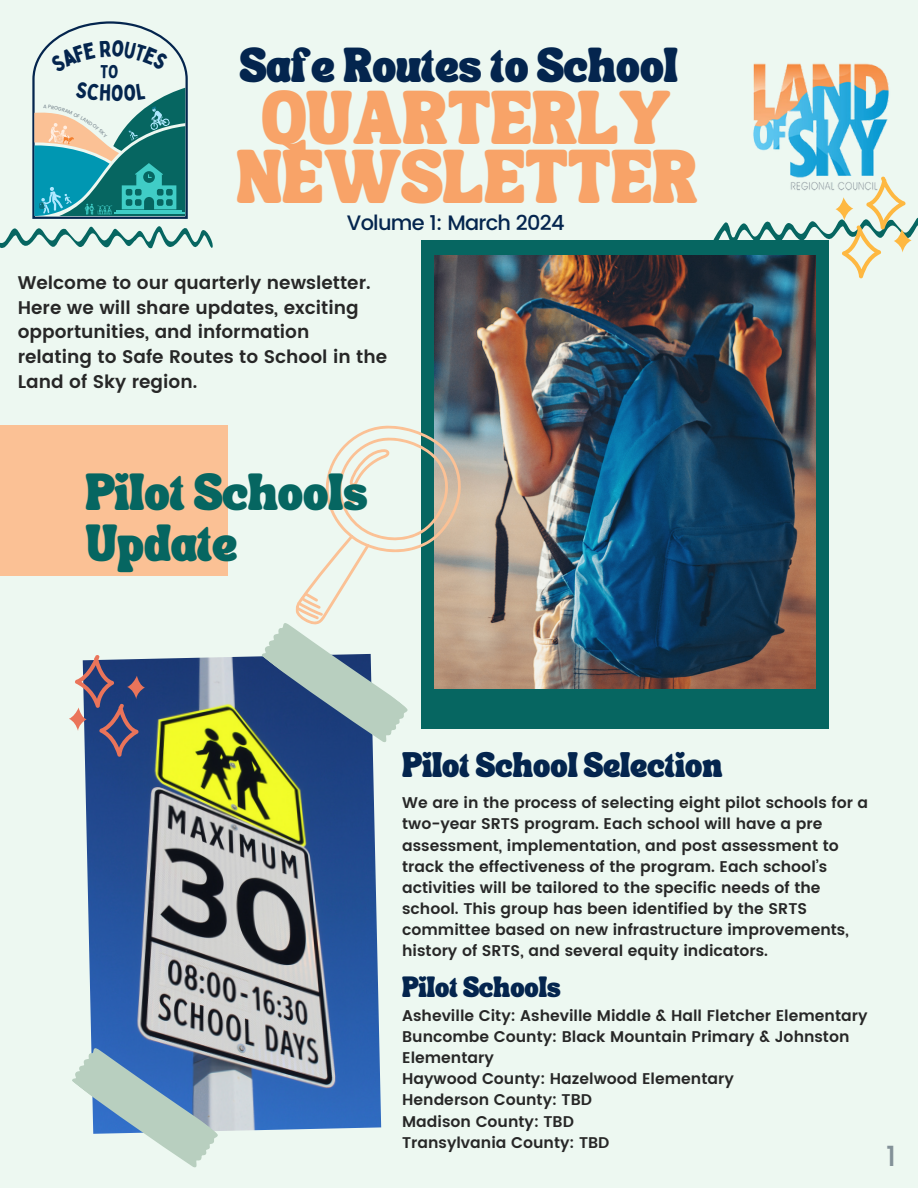
<style>
.page{position:relative;width:918px;height:1188px;background:#edf8f1}
.page>*{position:absolute;margin:0;border:0;box-sizing:border-box;transform-origin:0 0}
.t1{font:37.05px/58.5px "TANSONGBIRD";letter-spacing:.01em;color:#f8a368;text-align:center}
.t2{font:500 28.5px "Poppins";color:#839198}
.t3{font:25.35px/50.8px "TANSONGBIRD";color:#066661}
.t4{font:23.85px "TANSONGBIRD";color:#04254e}
.t5{font:500 20.85px "Poppins";letter-spacing:-.035em;color:#04254e}
.t6{font:600 18.3px/24.8px "Poppins";color:#272727}
.t7{font:18.3px "Bobby Jones";color:#04254e}
.t8{font:17.25px "TANSONGBIRD";color:#04254e}
.t9{font:600 15.45px/21.1px "Poppins";color:#272727}
.t10{font:14.25px "TANSONGBIRD";color:#04254e}
</style>
<div class="page">
<div style="left:422px;top:241px;width:407px;height:488px;background:#066661"></div>
<img style="left:435px;top:256px;width:381px;height:433px">
<div style="left:0;top:425px;width:228px;height:151px;background:#fbc195"></div>
<img style="left:84px;top:656px;width:297px;height:475px">
<svg style="left:72px;top:1039px;width:149px;height:129px"></svg>
<svg style="left:69px;top:655px;width:76px;height:102px"></svg>
<svg style="left:259px;top:421px;width:208px;height:330px"></svg>
<svg style="left:706px;top:189px;width:212px;height:90px"></svg>
<img style="left:745px;top:63px;width:146px;height:136px">
<svg style="left:0;top:21px;width:213px;height:228px"></svg>
<p class="t7" style="left:101px;top:60px;width:20px">TO</p>
<p class="t4" style="left:240px;top:60px;width:439px">Safe Routes to School</p>
<h4 class="t1" style="left:236px;top:102px;width:462px">QUARTERLY<br>NEWSLETTER</h4>
<h3 class="t5" style="left:347px;top:211px;width:219px">Volume 1: March 2024</h3>
<p class="t6" style="left:18px;top:270px;width:371px">Welcome to our quarterly newsletter.<br>Here we will share updates, exciting opportunities, and information relating to Safe Routes to School in the Land of Sky region.</p>
<h2 class="t3" style="left:85px;top:476px;width:284px">Pilot Schools<br>Update</h2>
<h1 class="t8" style="left:402px;top:761px;width:322px">Pilot School Selection</h1>
<p class="t9" style="left:402px;top:792px;width:468px">We are in the process of selecting eight pilot schools for a two-year SRTS program. Each school will have a pre assessment, implementation, and post assessment to track the effectiveness of the program. Each school’s activities will be tailored to the specific needs of the school. This group has been identified by the SRTS committee based on new infrastructure improvements, history of SRTS, and several equity indicators.</p>
<p class="t10" style="left:402px;top:984px;width:160px">Pilot Schools</p>
<p class="t9" style="left:402px;top:1005px;width:467px">Asheville City: Asheville Middle &amp; Hall Fletcher Elementary Buncombe County: Black Mountain Primary &amp; Johnston Elementary<br>Haywood County: Hazelwood Elementary<br>Henderson County: TBD<br>Madison County: TBD<br>Transylvania County: TBD</p>
<h2 class="t2" style="left:886px;top:1140px;width:11px">1</h2>
</div>
